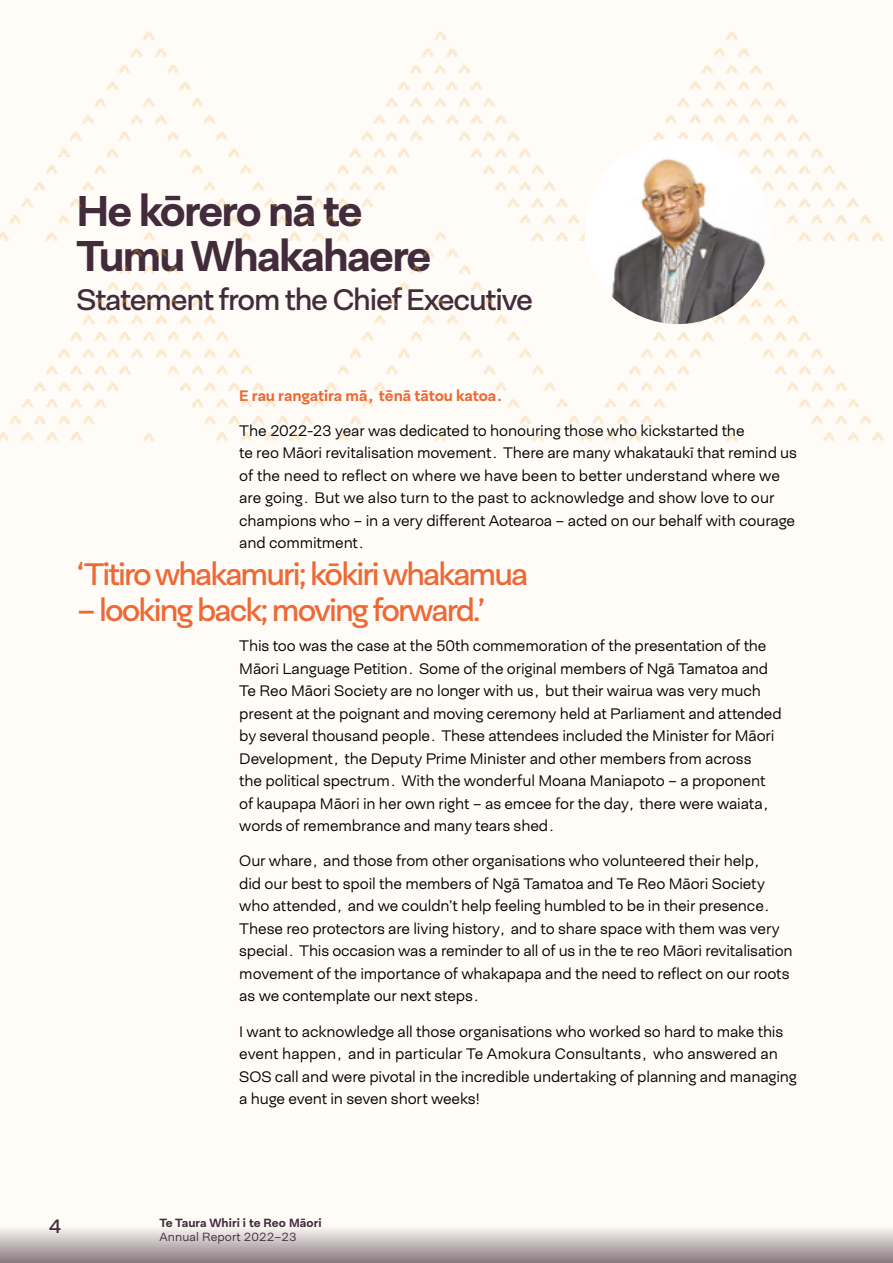
<style>
.page{position:relative;width:893px;height:1263px;background:#fffcf8}
.page>*{position:absolute;margin:0;border:0;box-sizing:border-box;transform-origin:0 0}
.t1{font:700 43.5px/45px "Neogrotesk Pro";letter-spacing:-.04em;color:#422b3b}
.t2{font:31.5px "Neogrotesk Pro";letter-spacing:-.06em;color:#ed6936}
.t3{font:30px "Neogrotesk Pro";letter-spacing:-.04em;color:#422b3b}
.t4{font:19.5px "Neogrotesk Pro";color:#422b3b}
.t5{font:300 15.3px/22.5px "Neogrotesk Pro";letter-spacing:-.01em;color:#000}
.t6{font:700 15.3px "Neogrotesk Pro";letter-spacing:-.005em;color:#ed6936}
.t7{font:700 12px "Neogrotesk Pro";letter-spacing:.01em;color:#422b3b}
.t8{font:300 12px "Neogrotesk Pro";letter-spacing:.01em;color:#422b3b}
</style>
<div class="page">
<div style="left:0;top:1225px;width:893px;height:38px;background:linear-gradient(to bottom,#fffcf8,#8b7c84)"></div>
<img style="left:0;top:31px;width:884px;height:411px">
<img style="left:585px;top:138px;width:186px;height:186px;border-radius:93px">
<h1 class="t1" style="left:77px;top:189px;width:356px">He kōrero nā te<br>Tumu Whakahaere</h1>
<h3 class="t3" style="left:77px;top:281px;width:458px">Statement from the Chief Executive</h3>
<p class="t6" style="left:239px;top:386px;width:267px">E rau rangatira mā, tēnā tātou katoa.</p>
<p class="t5" style="left:239px;top:419px;width:559px">The 2022-23 year was dedicated to honouring those who kickstarted the<br>te reo Māori revitalisation movement. There are many whakataukī that remind us of the need to reflect on where we have been to better understand where we are going. But we also turn to the past to acknowledge and show love to our champions who – in a very different Aotearoa – acted on our behalf with courage and commitment.</p>
<h2 class="t2" style="left:77px;top:554px;width:453px">‘Titiro whakamuri; kōkiri whakamua</h2>
<h2 class="t2" style="left:77px;top:590px;width:409px">– looking back; moving forward.’</h2>
<p class="t5" style="left:239px;top:635px;width:544px">This too was the case at the 50th commemoration of the presentation of the Māori Language Petition. Some of the original members of Ngā Tamatoa and Te Reo Māori Society are no longer with us, but their wairua was very much present at the poignant and moving ceremony held at Parliament and attended by several thousand people. These attendees included the Minister for Māori Development, the Deputy Prime Minister and other members from across<br>the political spectrum. With the wonderful Moana Maniapoto – a proponent of kaupapa Māori in her own right – as emcee for the day, there were waiata, words of remembrance and many tears shed.</p>
<p class="t5" style="left:239px;top:850px;width:555px">Our whare, and those from other organisations who volunteered their help,<br>did our best to spoil the members of Ngā Tamatoa and Te Reo Māori Society who attended, and we couldn’t help feeling humbled to be in their presence.<br>These reo protectors are living history, and to share space with them was very special. This occasion was a reminder to all of us in the te reo Māori revitalisation movement of the importance of whakapapa and the need to reflect on our roots as we contemplate our next steps.</p>
<p class="t5" style="left:239px;top:1020px;width:559px">I want to acknowledge all those organisations who worked so hard to make this event happen, and in particular Te Amokura Consultants, who answered an SOS call and were pivotal in the incredible undertaking of planning and managing a huge event in seven short weeks!</p>
<p class="t4" style="left:49px;top:1214px;width:14px">4</p>
<p class="t7" style="left:160px;top:1215px;width:164px">Te Taura Whiri i te Reo Māori</p>
<p class="t8" style="left:160px;top:1229px;width:139px">Annual Report 2022–23</p>
</div>
